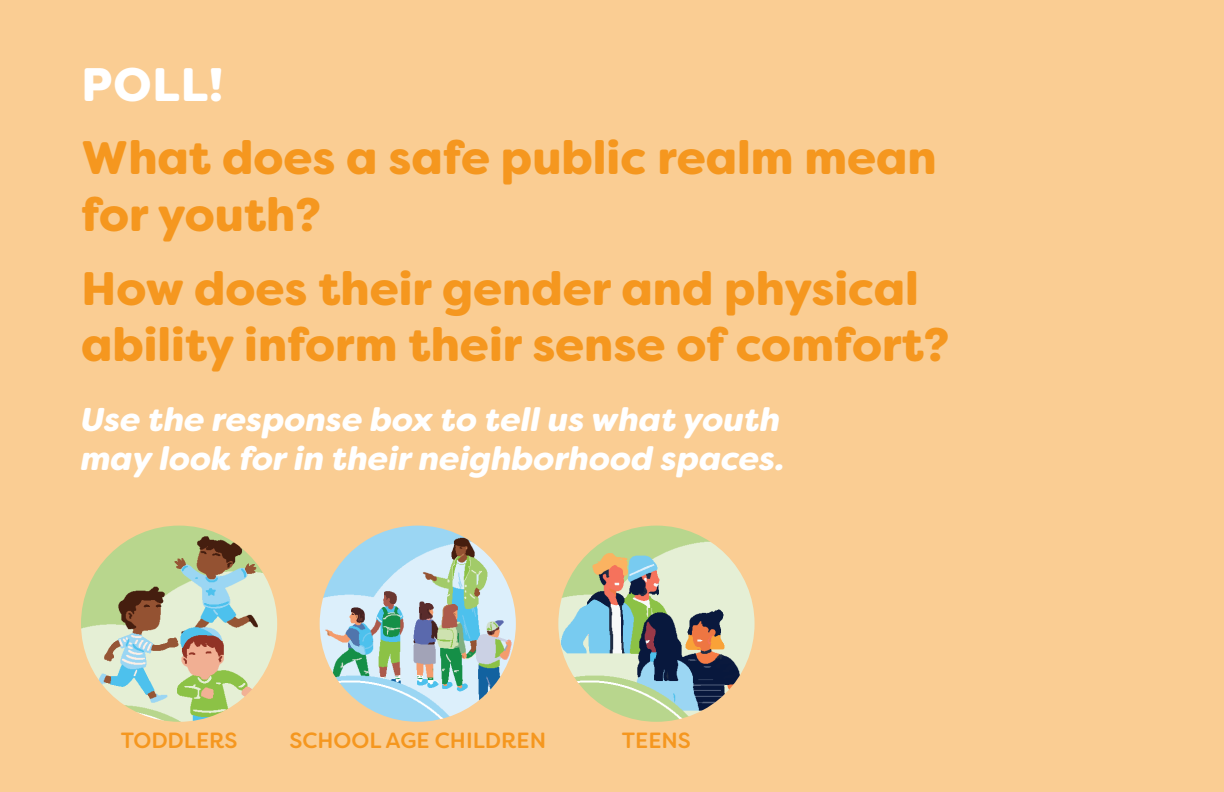
<style>
.page{position:relative;width:1224px;height:792px;background:#facd93}
.page>*{position:absolute;margin:0;border:0;box-sizing:border-box;transform-origin:0 0}
.Detroit_DINOsaur_Hea{font:900 47px/56.4px "Filson Soft";color:#f5971f}
.Detroit_DINOsaur_Hea-2{font:900 47px "Filson Soft";color:#fff}
.Detroit_DINOsaur_Hea-3{font:italic 900 33px/39.6px "Filson Soft";color:#fff}
.Detroit_DINOsaur_Hea-4{font:500 22px "Filson Soft";color:#f5971f}
</style>
<div class="page">
<img style="left:81px;top:526px;width:196px;height:196px;border-radius:98px">
<img style="left:320px;top:526px;width:196px;height:196px;border-radius:98px">
<img style="left:558px;top:526px;width:197px;height:196px;border-radius:98px">
<p class="Detroit_DINOsaur_Hea-2" style="left:81px;top:54px;width:144px">POLL!</p>
<p class="Detroit_DINOsaur_Hea" style="left:81px;top:130px;width:857px">What does a safe public realm mean for youth?</p>
<p class="Detroit_DINOsaur_Hea" style="left:81px;top:260px;width:870px">How does their gender and physical ability inform their sense of comfort?</p>
<p class="Detroit_DINOsaur_Hea-3" style="left:81px;top:400px;width:706px">Use the response box to tell us what youth may look for in their neighborhood spaces.</p>
<p class="Detroit_DINOsaur_Hea-4" style="left:121px;top:726px;width:118px">TODDLERS</p>
<p class="Detroit_DINOsaur_Hea-4" style="left:289px;top:726px;width:258px">SCHOOL AGE CHILDREN</p>
<p class="Detroit_DINOsaur_Hea-4" style="left:622px;top:726px;width:71px">TEENS</p>
</div>
